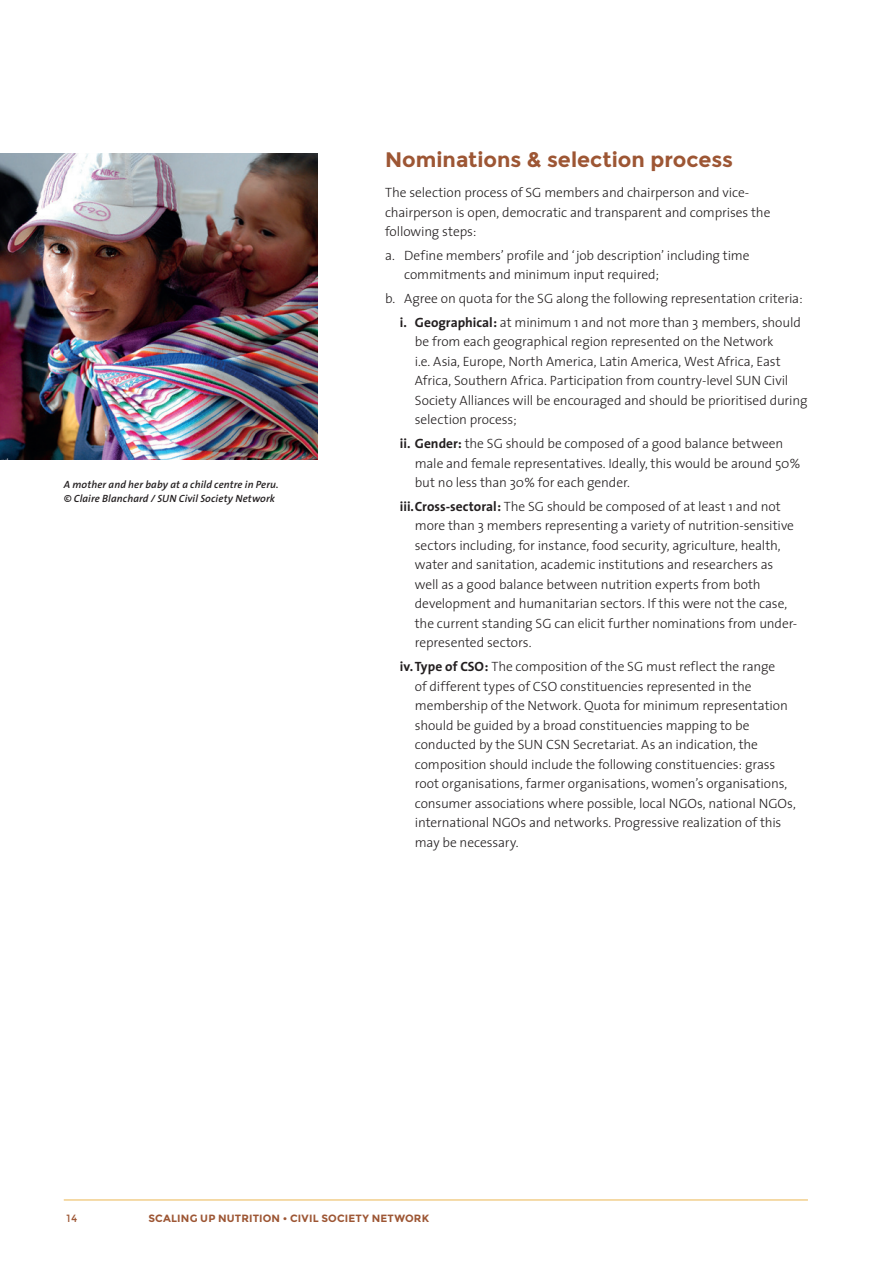
<style>
.page{position:relative;width:893px;height:1263px;background:#fff}
.page>*{position:absolute;margin:0;border:0;box-sizing:border-box;transform-origin:0 0}
.t1{font:700 21px "Montserrat";color:#9d5634}
.t2{font:300 13.5px/19.5px "The Sans";letter-spacing:-.005em;color:#231f20}
.t3{font:italic 600 10.5px/13.5px "The Sans";letter-spacing:.01em;color:#231f20}
.t4{font:700 10.5px "Montserrat";letter-spacing:.02em;color:#9d5634}
.t5{font:10.5px "Montserrat";color:#9d5634}
.s1{font-weight:700}
</style>
<div class="page">
<img style="left:0;top:153px;width:317px;height:306px">
<hr style="left:64px;top:1199px;width:744px;height:2px;background:#f2cf8c">
<p class="t3" style="left:64px;top:478px;width:216px">A mother and her baby at a child centre in Peru. © Claire Blanchard / SUN Civil Society Network</p>
<h1 class="t1" style="left:385px;top:147px;width:350px">Nominations &amp; selection process</h1>
<p class="t2" style="left:385px;top:182px;width:387px">The selection process of SG members and chairperson and vice&shy;chairperson is open, democratic and transparent and comprises the following steps:</p>
<p class="t2" style="left:404px;top:245px;width:347px;text-indent:-19px">a. Define members’ profile and ‘job description’ including time commitments and minimum input required;</p>
<p class="t2" style="left:385px;top:286px;width:419px;line-height:23.7px;text-align:right">b. Agree on quota for the SG along the following representation criteria: <span class="s1">i. Geographical:</span> at minimum 1 and not more than 3 members, should</p>
<p class="t2" style="left:415px;top:332px;width:394px">be from each geographical region represented on the Network<br>i.e. Asia, Europe, North America, Latin America, West Africa, East Africa, Southern Africa. Participation from country-level SUN Civil Society Alliances will be encouraged and should be prioritised during selection process;</p>
<p class="t2" style="left:415px;top:433px;width:387px;text-indent:-15px"><span class="s1">ii. Gender:</span> the SG should be composed of a good balance between male and female representatives. Ideally, this would be around 50% but no less than 30% for each gender.</p>
<p class="t2" style="left:415px;top:496px;width:384px;text-indent:-15px"><span class="s1">iii.Cross-sectoral:</span> The SG should be composed of at least 1 and not more than 3 members representing a variety of nutrition-sensitive sectors including, for instance, food security, agriculture, health, water and sanitation, academic institutions and researchers as well as a good balance between nutrition experts from both development and humanitarian sectors. If this were not the case, the current standing SG can elicit further nominations from under&shy;represented sectors.</p>
<p class="t2" style="left:415px;top:656px;width:382px;text-indent:-15px"><span class="s1">iv.Type of CSO:</span> The composition of the SG must reflect the range<br>of different types of CSO constituencies represented in the membership of the Network. Quota for minimum representation should be guided by a broad constituencies mapping to be conducted by the SUN CSN Secretariat. As an indication, the composition should include the following constituencies: grass root organisations, farmer organisations, women’s organisations, consumer associations where possible, local NGOs, national NGOs, international NGOs and networks. Progressive realization of this may be necessary.</p>
<p class="t5" style="left:66px;top:1212px;width:13px">14</p>
<p class="t4" style="left:148px;top:1212px;width:282px">SCALING UP NUTRITION • CIVIL SOCIETY NETWORK</p>
</div>
